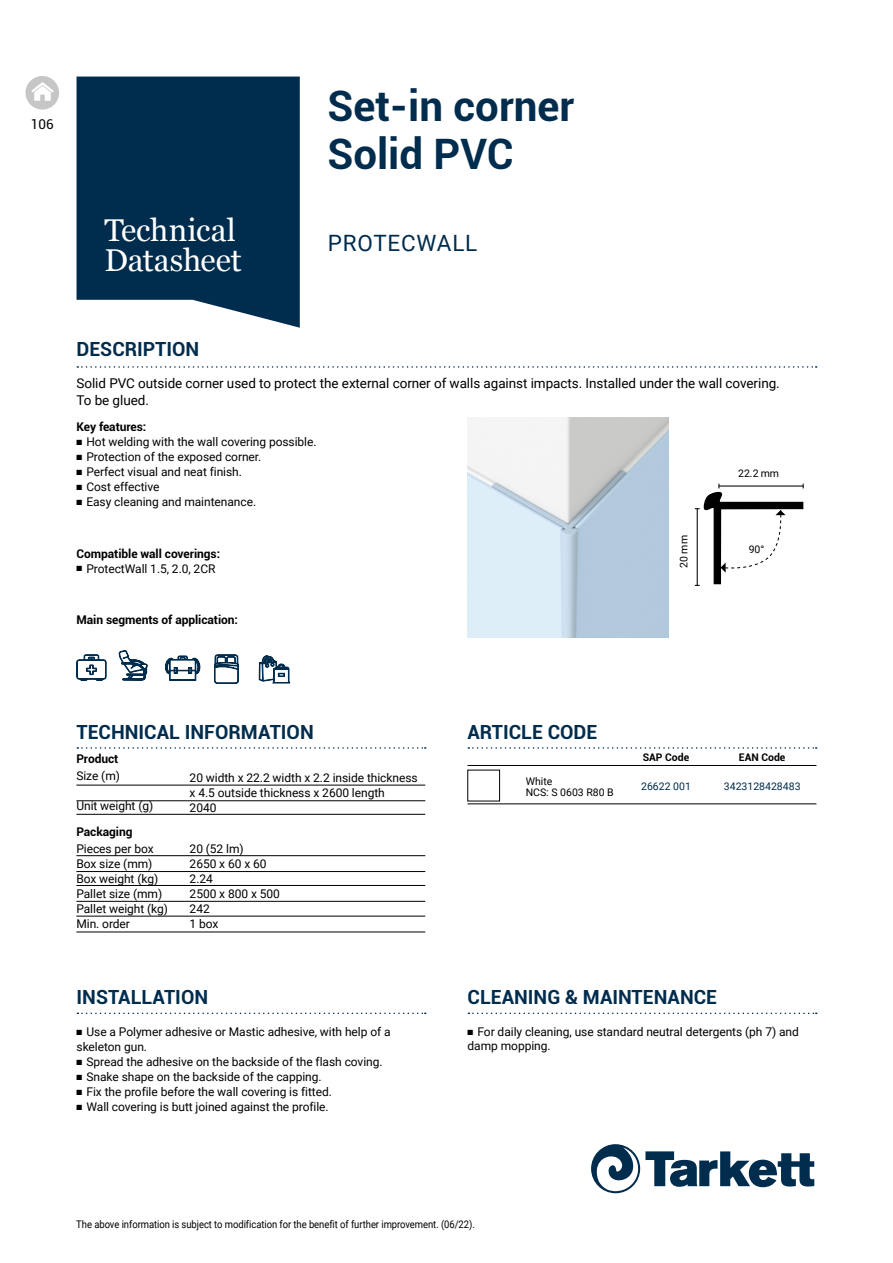
<style>
.page{position:relative;width:893px;height:1263px;background:#fff}
.page>*{position:absolute;margin:0;border:0;box-sizing:border-box;transform-origin:0 0}
.t1{font:700 42px/48px "Roboto";color:#002c4d}
.t2{font:31.5px/30px "Georgia";letter-spacing:-.005em;color:#fff}
.t3{font:22.5px "Roboto";letter-spacing:.035em;color:#002c4d}
.t4{font:700 19.5px "Roboto";color:#002c4d}
.t5{font:13.5px/16.5px "Roboto";letter-spacing:-.005em;color:#000}
.t6{font:12px/15px "Roboto";letter-spacing:-.005em;color:#000}
.t7{font:700 12px "Roboto";letter-spacing:-.005em;color:#000}
.t8{font:10.5px "Roboto";letter-spacing:-.005em;color:#000;scale:.9 1}
.t9{font:10.5px/10.5px "Roboto";letter-spacing:-.005em;color:#000}
.t10{font:10.5px "Roboto";color:#002c4d}
.t11{font:700 10.5px "Roboto";color:#000}
.t12{font:7.5px "Zapf Dingbats ITC";color:#000}
</style>
<div class="page">
<svg style="left:76px;top:654px;width:30px;height:26px"></svg>
<svg style="left:165px;top:656px;width:35px;height:24px"></svg>
<svg style="left:119px;top:650px;width:28px;height:30px"></svg>
<svg style="left:214px;top:654px;width:25px;height:30px"></svg>
<svg style="left:259px;top:655px;width:31px;height:28px"></svg>
<svg style="left:591px;top:1144px;width:223px;height:49px"></svg>
<hr style="left:76px;top:855px;width:349px;height:1px;background:#000">
<hr style="left:76px;top:885px;width:349px;height:1px;background:#000">
<hr style="left:76px;top:916px;width:349px;height:1px;background:#000">
<hr style="left:76px;top:871px;width:349px;height:1px;background:#000">
<hr style="left:76px;top:901px;width:349px;height:1px;background:#000">
<hr style="left:76px;top:932px;width:349px;height:1px;background:#000">
<hr style="left:76px;top:785px;width:349px;height:1px;background:#000">
<hr style="left:76px;top:800px;width:349px;height:1px;background:#000">
<hr style="left:76px;top:814px;width:349px;height:1px;background:#000">
<hr style="left:468px;top:765px;width:348px;height:1px;background:#000">
<svg style="left:77px;top:366px;width:740px;height:2px"></svg>
<svg style="left:77px;top:77px;width:223px;height:251px;background:#163e5c"></svg>
<hr style="left:468px;top:803px;width:348px;height:1px;background:#000">
<img style="left:468px;top:417px;width:200px;height:221px">
<svg style="left:695px;top:484px;width:109px;height:102px"></svg>
<svg style="left:77px;top:747px;width:349px;height:2px"></svg>
<svg style="left:77px;top:1012px;width:349px;height:2px"></svg>
<svg style="left:468px;top:1012px;width:349px;height:2px"></svg>
<svg style="left:468px;top:747px;width:349px;height:2px"></svg>
<svg style="left:26px;top:76px;width:33px;height:34px"></svg>
<p class="t5" style="left:31px;top:115px;width:24px">106</p>
<h2 class="t2" style="left:104px;top:214px;width:139px">Technical<br>Datasheet</h2>
<h1 class="t1" style="left:327px;top:80px;width:248px">Set-in corner<br>Solid PVC</h1>
<h3 class="t3" style="left:328px;top:227px;width:151px">PROTECWALL</h3>
<h3 class="t4" style="left:77px;top:336px;width:124px">DESCRIPTION</h3>
<p class="t5" style="left:77px;top:375px;width:705px">Solid PVC outside corner used to protect the external corner of walls against impacts. Installed under the wall covering.<br>To be glued.</p>
<p class="t7" style="left:77px;top:418px;width:71px">Key features:</p>
<p class="t12" style="left:77px;top:439px;width:7px">■</p>
<p class="t6" style="left:86px;top:434px;width:232px">Hot welding with the wall covering possible.</p>
<p class="t12" style="left:77px;top:454px;width:7px">■</p>
<p class="t6" style="left:86px;top:449px;width:176px">Protection of the exposed corner.</p>
<p class="t12" style="left:77px;top:469px;width:7px">■</p>
<p class="t6" style="left:86px;top:464px;width:157px">Perfect visual and neat finish.</p>
<p class="t12" style="left:77px;top:484px;width:7px">■</p>
<p class="t6" style="left:86px;top:479px;width:75px">Cost effective</p>
<p class="t12" style="left:77px;top:499px;width:7px">■</p>
<p class="t6" style="left:86px;top:494px;width:171px">Easy cleaning and maintenance.</p>
<p class="t7" style="left:77px;top:545px;width:145px">Compatible wall coverings:</p>
<p class="t12" style="left:77px;top:565px;width:7px">■</p>
<p class="t6" style="left:86px;top:561px;width:131px">ProtectWall 1.5, 2.0, 2CR</p>
<p class="t7" style="left:77px;top:612px;width:163px">Main segments of application:</p>
<p class="t9" style="left:678px;top:567px;width:34px;rotate:-90deg">20 mm</p>
<p class="t9" style="left:738px;top:467px;width:43px">22.2 mm</p>
<p class="t9" style="left:749px;top:543px;width:17px">90°</p>
<h3 class="t4" style="left:77px;top:718px;width:239px">TECHNICAL INFORMATION</h3>
<p class="t7" style="left:76px;top:750px;width:44px">Product</p>
<p class="t6" style="left:76px;top:768px;width:45px">Size (m)</p>
<p class="t6" style="left:76px;top:798px;width:78px">Unit weight (g)</p>
<p class="t6" style="left:76px;top:840px;width:93px">Pieces per box<br>Box size (mm)<br>Box weight (kg)<br>Pallet size (mm)<br>Pallet weight (kg)<br>Min. order</p>
<p class="t7" style="left:76px;top:824px;width:58px">Packaging</p>
<p class="t6" style="left:190px;top:769px;width:230px">20 width x 22.2 width x 2.2 inside thickness x 4.5 outside thickness x 2600 length<br>2040</p>
<p class="t6" style="left:190px;top:840px;width:92px">20 (52 lm)<br>2650 x 60 x 60<br>2.24<br>2500 x 800 x 500<br>242<br>1 box</p>
<h3 class="t4" style="left:77px;top:983px;width:133px">INSTALLATION</h3>
<p class="t12" style="left:77px;top:1028px;width:7px">■</p>
<p class="t6" style="left:77px;top:1024px;width:316px;text-indent:10px">Use a Polymer adhesive or Mastic adhesive, with help of a skeleton gun.</p>
<p class="t12" style="left:77px;top:1058px;width:7px">■</p>
<p class="t6" style="left:86px;top:1054px;width:298px">Spread the adhesive on the backside of the flash coving.</p>
<p class="t12" style="left:77px;top:1073px;width:7px">■</p>
<p class="t6" style="left:86px;top:1069px;width:237px">Snake shape on the backside of the capping.</p>
<p class="t12" style="left:77px;top:1088px;width:7px">■</p>
<p class="t6" style="left:86px;top:1084px;width:247px">Fix the profile before the wall covering is fitted.</p>
<p class="t12" style="left:77px;top:1103px;width:7px">■</p>
<p class="t6" style="left:86px;top:1099px;width:244px">Wall covering is butt joined against the profile.</p>
<h3 class="t4" style="left:468px;top:718px;width:131px">ARTICLE CODE</h3>
<p class="t11" style="left:643px;top:750px;width:48px">SAP Code</p>
<p class="t11" style="left:739px;top:750px;width:48px">EAN Code</p>
<p class="t9" style="left:526px;top:776px;width:90px">White<br>NCS: S 0603 R80 B</p>
<p class="t10" style="left:641px;top:779px;width:51px">26622 001</p>
<p class="t10" style="left:724px;top:779px;width:78px">3423128428483</p>
<h3 class="t4" style="left:468px;top:983px;width:251px">CLEANING &amp; MAINTENANCE</h3>
<p class="t12" style="left:468px;top:1028px;width:7px">■</p>
<p class="t6" style="left:468px;top:1024px;width:333px;line-height:14.4px;text-indent:10px">For daily cleaning, use standard neutral detergents (ph 7) and damp mopping.</p>
<p class="t8" style="left:76px;top:1217px;width:444px">The above information is subject to modification for the benefit of further improvement. (06/22).</p>
</div>
